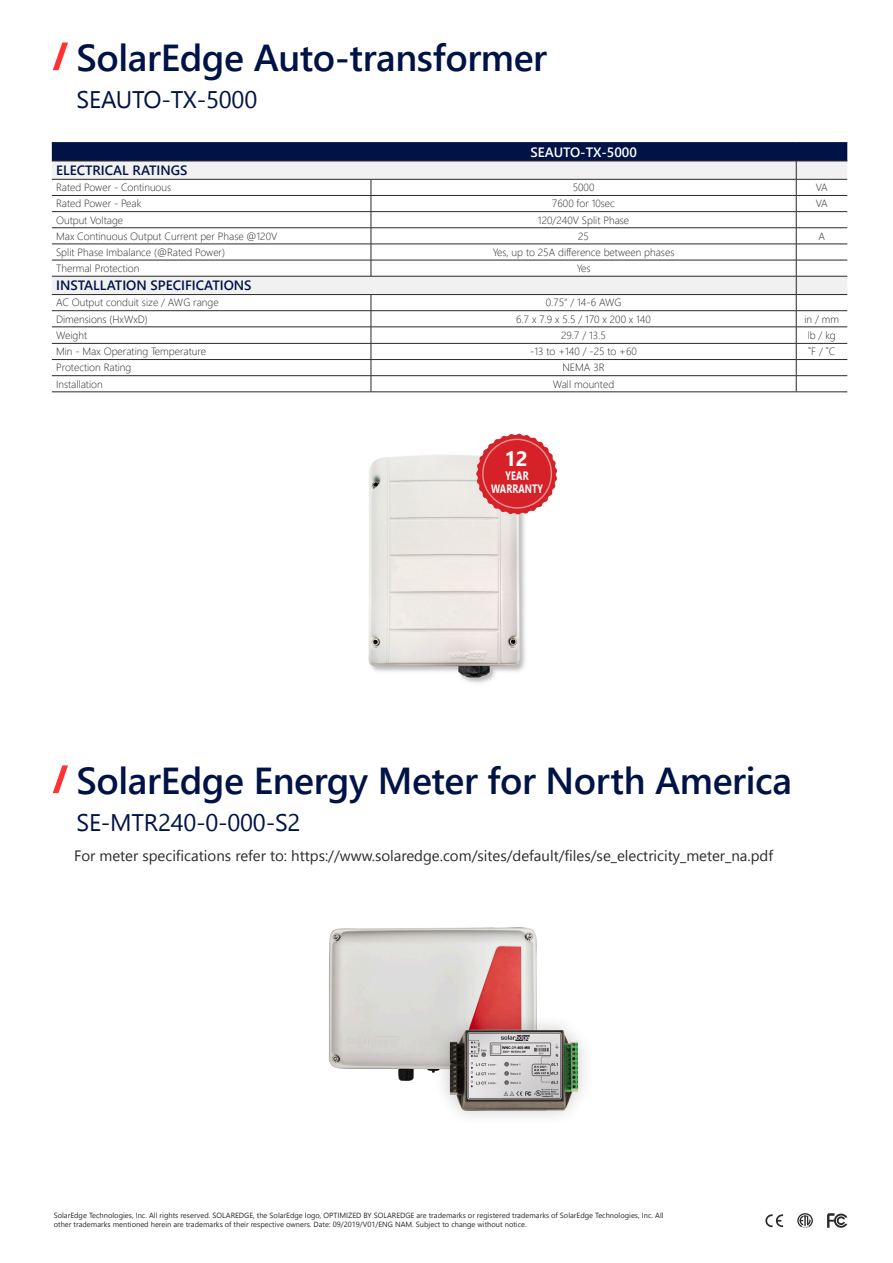
<style>
.page{position:relative;width:893px;height:1263px;background:#fff}
.page>*{position:absolute;margin:0;border:0;box-sizing:border-box;transform-origin:0 0}
.t1{font:600 37.5px "Segoe UI";letter-spacing:-.01em;color:#001346}
.t2{font:24px "Segoe UI";letter-spacing:-.01em;color:#001346}
.t3{font:700 20.7px "Segoe UI";color:#fff}
.t4{font:15px "Segoe UI";color:#2b292a}
.t5{font:600 13.5px "Segoe UI";color:#001346}
.t6{font:600 13.5px "Segoe UI";color:#fff}
.t7{font:700 12.15px/12.9px "Segoe UI";letter-spacing:.005em;color:#fff;text-align:center;scale:.75 1}
.t8{font:300 10.5px "Segoe UI";color:#2b292a}
.t9{font:7.5px/9px "Segoe UI";color:#2b292a}
</style>
<div class="page">
<svg style="left:53px;top:43px;width:15px;height:27px"></svg>
<svg style="left:53px;top:765px;width:15px;height:28px"></svg>
<svg style="left:765px;top:1214px;width:18px;height:13px"></svg>
<img style="left:368px;top:455px;width:157px;height:228px">
<svg style="left:827px;top:1213px;width:20px;height:15px"></svg>
<svg style="left:797px;top:1213px;width:16px;height:15px"></svg>
<svg style="left:476px;top:434px;width:81px;height:80px"></svg>
<img style="left:329px;top:927px;width:208px;height:154px">
<div style="left:433px;top:1013px;width:161px;height:113px;background:#2b292a;opacity:.25"></div>
<img style="left:443px;top:1021px;width:143px;height:96px">
<hr style="left:52px;top:142px;width:319px;height:1px;background:#001346">
<hr style="left:371px;top:142px;width:425px;height:1px;background:#001346">
<hr style="left:796px;top:142px;width:51px;height:1px;background:#001346">
<svg style="left:52px;top:143px;width:795px;height:249px"></svg>
<hr style="left:52px;top:392px;width:319px;height:1px;background:#2b292a">
<hr style="left:371px;top:392px;width:425px;height:1px;background:#2b292a">
<hr style="left:796px;top:392px;width:51px;height:1px;background:#2b292a">
<h1 class="t1" style="left:77px;top:43px;width:472px">SolarEdge Auto-transformer</h1>
<h2 class="t2" style="left:77px;top:90px;width:182px">SEAUTO-TX-5000</h2>
<p class="t6" style="left:530px;top:147px;width:108px">SEAUTO-TX-5000</p>
<p class="t5" style="left:56px;top:165px;width:133px">ELECTRICAL RATINGS</p>
<p class="t8" style="left:56px;top:183px;width:117px">Rated Power - Continuous</p>
<p class="t8" style="left:573px;top:183px;width:23px">5000</p>
<p class="t8" style="left:816px;top:183px;width:14px">VA</p>
<p class="t8" style="left:56px;top:199px;width:87px">Rated Power - Peak</p>
<p class="t8" style="left:552px;top:199px;width:64px">7600 for 10sec</p>
<p class="t8" style="left:816px;top:199px;width:14px">VA</p>
<p class="t8" style="left:56px;top:216px;width:69px">Output Voltage</p>
<p class="t8" style="left:538px;top:216px;width:93px">120/240V Split Phase</p>
<p class="t8" style="left:56px;top:232px;width:223px">Max Continuous Output Current per Phase @120V</p>
<p class="t8" style="left:578px;top:232px;width:12px">25</p>
<p class="t8" style="left:818px;top:232px;width:8px">A</p>
<p class="t8" style="left:56px;top:248px;width:170px">Split Phase Imbalance (@Rated Power)</p>
<p class="t8" style="left:493px;top:244px;width:183px">Yes, up to 25A difference between phases</p>
<p class="t8" style="left:56px;top:264px;width:85px">Thermal Protection</p>
<p class="t8" style="left:577px;top:264px;width:15px">Yes</p>
<p class="t5" style="left:56px;top:280px;width:197px">INSTALLATION SPECIFICATIONS</p>
<p class="t8" style="left:56px;top:299px;width:164px">AC Output conduit size / AWG range</p>
<p class="t8" style="left:546px;top:299px;width:77px">0.75” / 14-6 AWG</p>
<p class="t8" style="left:56px;top:315px;width:93px">Dimensions (HxWxD)</p>
<p class="t8" style="left:516px;top:315px;width:136px">6.7 x 7.9 x 5.5 / 170 x 200 x 140</p>
<p class="t8" style="left:804px;top:315px;width:36px">in / mm</p>
<p class="t8" style="left:56px;top:331px;width:33px">Weight</p>
<p class="t8" style="left:561px;top:331px;width:46px">29.7 / 13.5</p>
<p class="t8" style="left:808px;top:331px;width:30px">lb / kg</p>
<p class="t8" style="left:56px;top:347px;width:151px">Min - Max Operating Temperature</p>
<p class="t8" style="left:530px;top:347px;width:108px">-13 to +140 / -25 to +60</p>
<p class="t8" style="left:808px;top:343px;width:29px">˚F / ˚C</p>
<p class="t8" style="left:56px;top:364px;width:77px">Protection Rating</p>
<p class="t8" style="left:562px;top:364px;width:44px">NEMA 3R</p>
<p class="t8" style="left:56px;top:380px;width:48px">Installation</p>
<p class="t8" style="left:553px;top:380px;width:63px">Wall mounted</p>
<h3 class="t3" style="left:504px;top:447px;width:25px">12</h3>
<p class="t7" style="left:491px;top:470px;width:71px">YEAR<br>WARRANTY</p>
<h1 class="t1" style="left:77px;top:765px;width:717px">SolarEdge Energy Meter for North America</h1>
<h2 class="t2" style="left:77px;top:803px;width:225px">SE-MTR240-0-000-S2</h2>
<h3 class="t4" style="left:74px;top:844px;width:701px">For meter specifications refer to: https://www.solaredge.com/sites/default/files/se_electricity_meter_na.pdf</h3>
<p class="t9" style="left:54px;top:1212px;width:611px">SolarEdge Technologies, Inc. All rights reserved. SOLAREDGE, the SolarEdge logo, OPTIMIZED BY SOLAREDGE are trademarks or registered trademarks of SolarEdge Technologies, Inc. All other trademarks mentioned herein are trademarks of their respective owners. Date: 09/2019/V01/ENG NAM. Subject to change without notice.</p>
</div>
